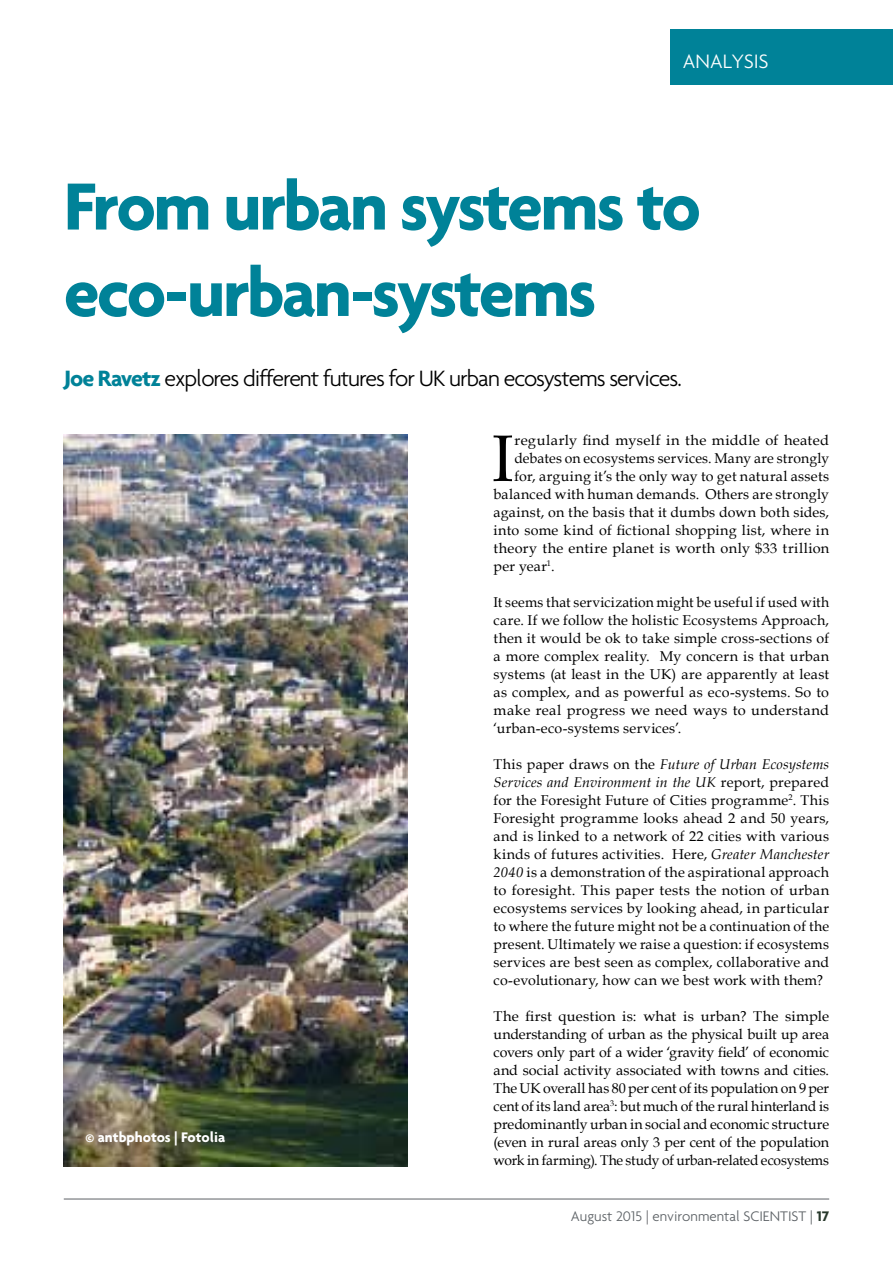
<style>
.page{position:relative;width:893px;height:1263px;background:#fff}
.page>*{position:absolute;margin:0;border:0;box-sizing:border-box;transform-origin:0 0}
.t1{font:700 72px/86.4px "Agenda";letter-spacing:-.04em;color:#008298}
.t2{font:65.85px "Book Antiqua";color:#000}
.t3{font:300 24px "Agenda";letter-spacing:-.04em;color:#000}
.t4{font:300 21px "Agenda";color:#fff}
.t5{font:300 15px "Agenda";color:#5c6165}
.t6{font:700 15px "Agenda";color:#fff}
.t7{font:14.25px/18px "Book Antiqua";letter-spacing:.015em;color:#000;text-align:justify}
.s1{font-weight:700;color:#008298}
.s2{font-style:italic}
.s3{color:#646569}
.s4{font-weight:700;color:#27382b}
</style>
<div class="page">
<div style="left:670px;top:29px;width:223px;height:56px;background:#008298"></div>
<hr style="left:64px;top:1199px;width:765px;height:1px;background:#5c6165">
<img style="left:64px;top:434px;width:344px;height:733px">
<h3 class="t4" style="left:683px;top:49px;width:59px">Analysis</h3>
<h1 class="t1" style="left:64px;top:161px;width:639px">From urban systems to eco-urban-systems</h1>
<h3 class="t3" style="left:64px;top:365px;width:620px"><span class="s1">Joe Ravetz</span> explores different futures for UK urban ecosystems services.</h3>
<p class="t6" style="left:85px;top:1128px;width:141px">© antbphotos | Fotolia</p>
<h2 class="t2" style="left:492px;top:418px;width:24px">I</h2>
<p class="t7" style="left:514px;top:431px;width:316px">regularly find myself in the middle of heated</p>
<p class="t7" style="left:514px;top:449px;width:316px">debates on ecosystems services. Many are strongly</p>
<p class="t7" style="left:514px;top:467px;width:316px">for, arguing it’s the only way to get natural assets</p>
<p class="t7" style="left:494px;top:485px;width:337px">balanced with human demands. Others are strongly</p>
<p class="t7" style="left:494px;top:503px;width:337px">against, on the basis that it dumbs down both sides,</p>
<p class="t7" style="left:494px;top:521px;width:337px">into some kind of fictional shopping list, where in</p>
<p class="t7" style="left:494px;top:539px;width:337px">theory the entire planet is worth only $33 trillion</p>
<p class="t7" style="left:494px;top:557px;width:63px">per year<sup>1</sup>.</p>
<p class="t7" style="left:494px;top:593px;width:337px">It seems that servicization might be useful if used with care. If we follow the holistic Ecosystems Approach, then it would be ok to take simple cross-sections of a more complex reality. My concern is that urban systems (at least in the UK) are apparently at least as complex, and as powerful as eco-systems. So to make real progress we need ways to understand ‘urban-eco-systems services’.</p>
<p class="t7" style="left:494px;top:755px;width:337px">This paper draws on the <span class="s2">Future of Urban Ecosystems Services and Environment in the UK</span> report, prepared for the Foresight Future of Cities programme<sup>2</sup>. This Foresight programme looks ahead 2 and 50 years, and is linked to a network of 22 cities with various kinds of futures activities. Here, <span class="s2">Greater Manchester 2040</span> is a demonstration of the aspirational approach to foresight. This paper tests the notion of urban ecosystems services by looking ahead, in particular to where the future might not be a continuation of the present. Ultimately we raise a question: if ecosystems services are best seen as complex, collaborative and co-evolutionary, how can we best work with them?</p>
<p class="t7" style="left:494px;top:1007px;width:337px">The first question is: what is urban? The simple understanding of urban as the physical built up area covers only part of a wider ‘gravity field’ of economic and social activity associated with towns and cities.<br>The UK overall has 80 per cent of its population on 9 per cent of its land area<sup>3</sup>: but much of the rural hinterland is predominantly urban in social and economic structure (even in rural areas only 3 per cent of the population work in farming). The study of urban-related ecosystems</p>
<p class="t5" style="left:571px;top:1207px;width:260px">August 2015 <span class="s3">|</span> environmental SCIENTIST | <span class="s4">17</span></p>
</div>
